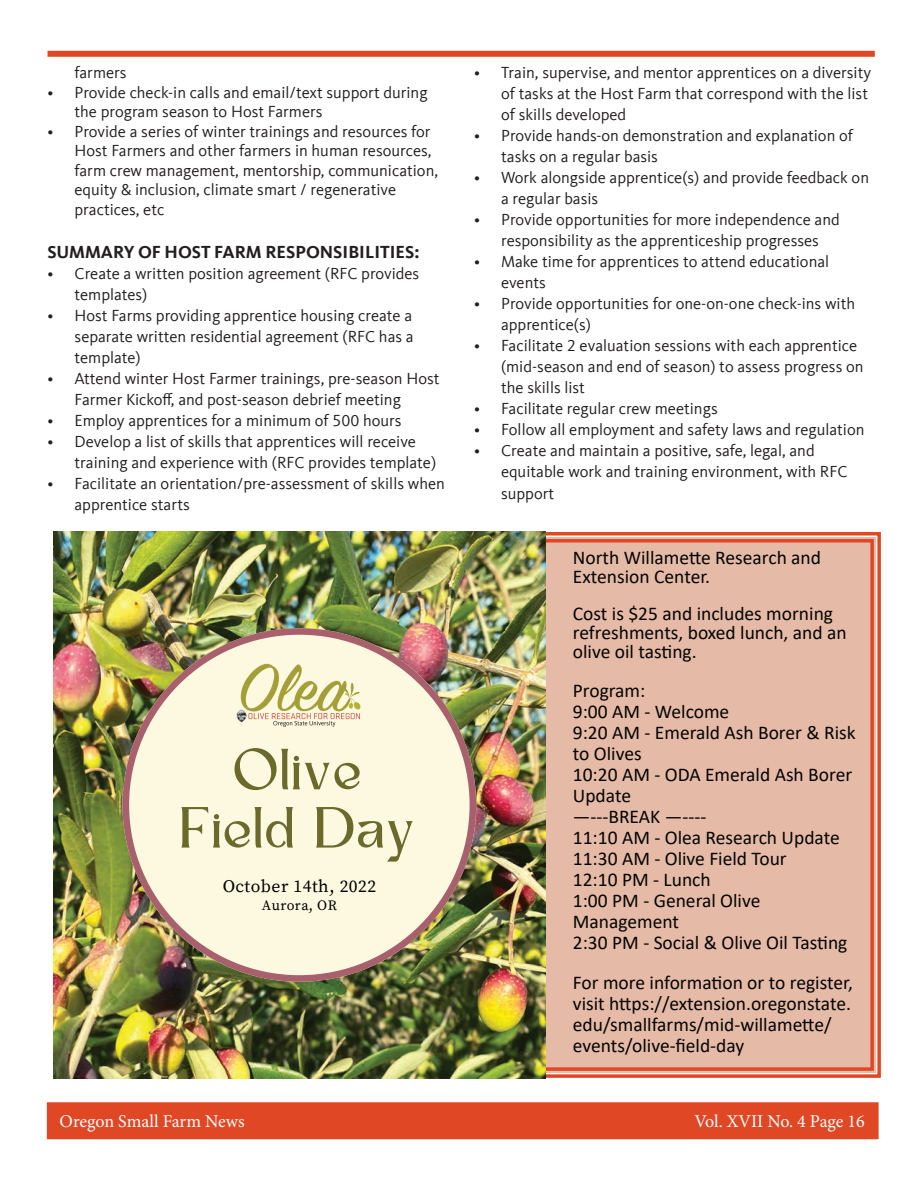
<style>
.page{position:relative;width:918px;height:1188px;background:#fff}
.page>*{position:absolute;margin:0;border:0;box-sizing:border-box;transform-origin:0 0}
.t1{font:54px/58.2px "Kingred Serif";color:#6b692b;text-align:center}
.t2{font:19.5px/21px "Calibri";color:#040503}
.t3{font:18px "Minion Pro";letter-spacing:-.005em;color:#fff}
.t4{font:700 18px "Kievit Offc";color:#231f20}
.t5{font:17.55px "Source Serif Pro";letter-spacing:.03em;color:#000}
.t6{font:16.5px/21px "Kievit Offc";color:#231f20}
.t7{font:14.25px "Source Serif Pro";letter-spacing:.03em;color:#000}
</style>
<div class="page">
<div style="left:50px;top:1105px;width:826px;height:31px;background:#e04825"></div>
<div style="left:47px;top:1102px;width:832px;height:37px;border:6px solid #e04825"></div>
<div style="left:546px;top:532px;width:335px;height:546px;background:#e5baa6"></div>
<div style="left:463px;top:539px;width:411px;height:532px;border:3px solid #e04825"></div>
<div style="left:48px;top:51px;width:827px;height:6px;background:#e04825"></div>
<img style="left:53px;top:531px;width:493px;height:548px">
<img style="left:123px;top:628px;width:353px;height:354px">
<img style="left:236px;top:662px;width:127px;height:72px">
<p class="t6" style="left:75px;top:63px;width:54px">farmers</p>
<p class="t6" style="left:75px;top:83px;width:355px;line-height:19.5px;text-indent:-27px">• Provide check-in calls and email/text support during the program season to Host Farmers</p>
<p class="t6" style="left:75px;top:122px;width:365px;line-height:19.5px;text-indent:-27px">• Provide a series of winter trainings and resources for Host Farmers and other farmers in human resources, farm crew management, mentorship, communication, equity &amp; inclusion, climate smart / regenerative practices, etc</p>
<p class="t4" style="left:48px;top:242px;width:374px">SUMMARY OF HOST FARM RESPONSIBILITIES:</p>
<p class="t6" style="left:75px;top:263px;width:346px;text-indent:-27px">• Create a written position agreement (RFC provides templates)</p>
<p class="t6" style="left:75px;top:305px;width:341px;text-align:justify;text-indent:-27px">• Host Farms providing apprentice housing create a separate written residential agreement (RFC has a template)</p>
<p class="t6" style="left:75px;top:368px;width:367px;text-indent:-27px">• Attend winter Host Farmer trainings, pre-season Host<br>Farmer Kickoff, and post-season debrief meeting</p>
<p class="t6" style="left:48px;top:410px;width:356px">• Employ apprentices for a minimum of 500 hours</p>
<p class="t6" style="left:75px;top:431px;width:363px;text-indent:-27px">• Develop a list of skills that apprentices will receive training and experience with (RFC provides template)</p>
<p class="t6" style="left:75px;top:473px;width:372px;text-indent:-27px">• Facilitate an orientation/pre-assessment of skills when apprentice starts</p>
<h1 class="t1" style="left:181px;top:744px;width:238px">Olive<br>Field Day</h1>
<p class="t7" style="left:262px;top:897px;width:77px">Aurora, OR</p>
<p class="t5" style="left:223px;top:876px;width:155px">October 14th, 2022</p>
<p class="t6" style="left:501px;top:63px;width:372px;text-indent:-27px">• Train, supervise, and mentor apprentices on a diversity of tasks at the Host Farm that correspond with the list of skills developed</p>
<p class="t6" style="left:501px;top:126px;width:353px;text-indent:-27px">• Provide hands-on demonstration and explanation of tasks on a regular basis</p>
<p class="t6" style="left:501px;top:168px;width:369px;text-indent:-27px">• Work alongside apprentice(s) and provide feedback on a regular basis</p>
<p class="t6" style="left:474px;top:210px;width:367px;text-align:center">• Provide opportunities for more independence and responsibility as the apprenticeship progresses</p>
<p class="t6" style="left:501px;top:252px;width:330px;text-indent:-27px">• Make time for apprentices to attend educational events</p>
<p class="t6" style="left:501px;top:294px;width:356px;text-indent:-27px">• Provide opportunities for one-on-one check-ins with apprentice(s)</p>
<p class="t6" style="left:501px;top:336px;width:364px;text-indent:-27px">• Facilitate 2 evaluation sessions with each apprentice (mid-season and end of season) to assess progress on the skills list</p>
<p class="t6" style="left:474px;top:399px;width:245px">• Facilitate regular crew meetings</p>
<p class="t6" style="left:474px;top:420px;width:392px">• Follow all employment and safety laws and regulation</p>
<p class="t6" style="left:501px;top:441px;width:348px;text-indent:-27px">• Create and maintain a positive, safe, legal, and equitable work and training environment, with RFC support</p>
<p class="t2" style="left:573px;top:548px;width:250px;line-height:18.8px">North Willamette Research and<br>Extension Center.</p>
<p class="t2" style="left:573px;top:604px;width:275px;line-height:18.8px">Cost is $25 and includes morning refreshments, boxed lunch, and an olive oil tasting.</p>
<p class="t2" style="left:573px;top:680px;width:284px">Program:<br>9:00 AM - Welcome<br>9:20 AM - Emerald Ash Borer &amp; Risk to Olives<br>10:20 AM - ODA Emerald Ash Borer<br>Update<br>—---BREAK —----<br>11:10 AM - Olea Research Update<br>11:30 AM - Olive Field Tour<br>12:10 PM - Lunch<br>1:00 PM - General Olive<br>Management<br>2:30 PM - Social &amp; Olive Oil Tasting</p>
<p class="t2" style="left:573px;top:972px;width:282px">For more information or to register, visit https://extension.oregonstate. edu/smallfarms/mid-willamette/ events/olive-field-day</p>
<p class="t3" style="left:60px;top:1110px;width:187px">Oregon Small Farm News</p>
<p class="t3" style="left:694px;top:1110px;width:172px">Vol. XVII No. 4 Page 16</p>
</div>
